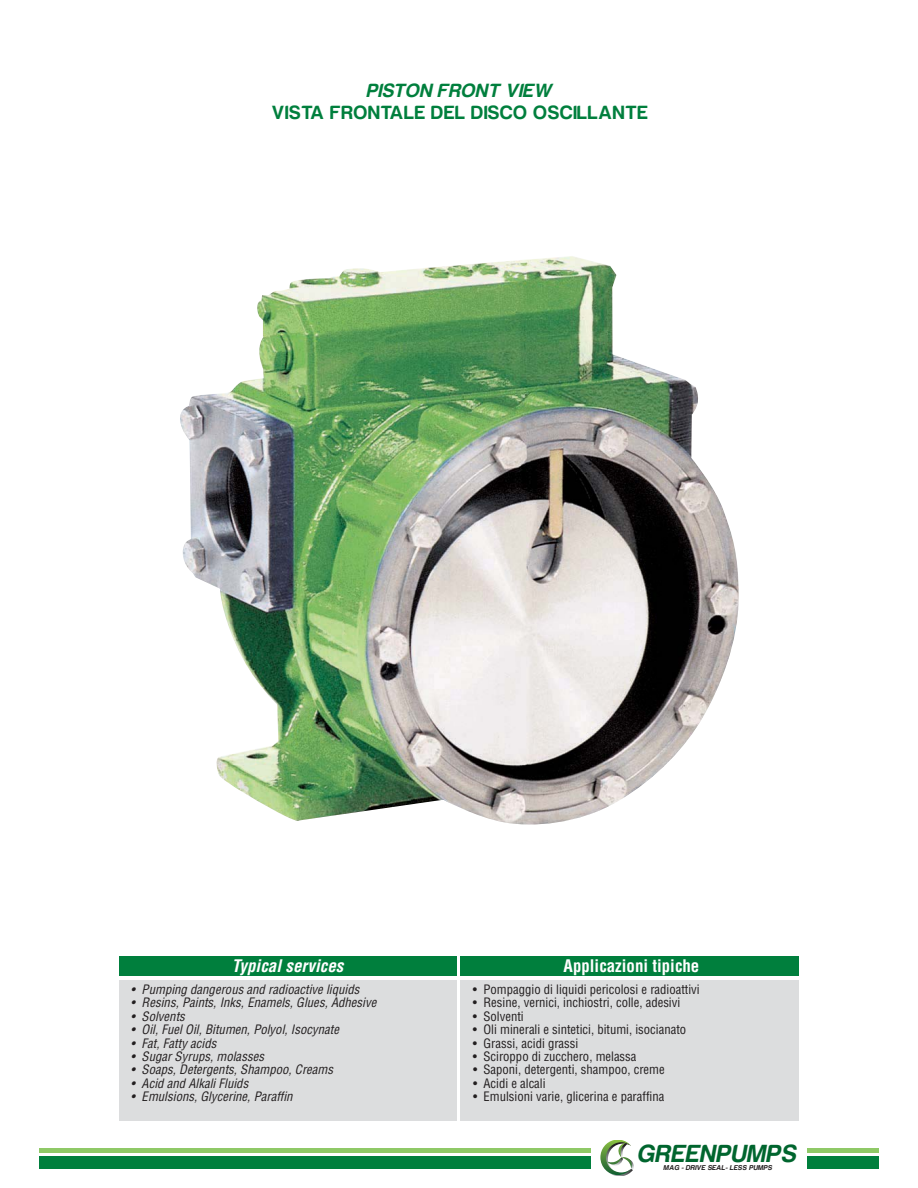
<style>
.page{position:relative;width:918px;height:1188px;background:#fff}
.page>*{position:absolute;margin:0;border:0;box-sizing:border-box;transform-origin:0 0}
.t1{font:italic 700 25.5px "Harabara";letter-spacing:.05em;color:#00652e}
.t2{font:700 19.8px "Harabara";letter-spacing:.05em;color:#007f3d}
.t3{font:italic 700 19.8px "Harabara";letter-spacing:.05em;color:#007f3d}
.t4{font:700 condensed 16.95px "Helvetica";color:#fff}
.t5{font:italic 700 condensed 16.95px "Helvetica";letter-spacing:.005em;color:#fff}
.t6{font:condensed 12.75px "Helvetica";color:#231f20}
.t7{font:italic condensed 12.75px "Helvetica";letter-spacing:.005em;color:#231f20}
.t8{font:italic 700 7.35px "Harabara";letter-spacing:.05em;color:#231f20}
</style>
<div class="page">
<hr style="left:807px;top:1148px;width:72px;height:4px;background:#8fc967">
<div style="left:807px;top:1156px;width:72px;height:12px;background:#007f3d"></div>
<svg style="left:600px;top:1140px;width:34px;height:36px"></svg>
<hr style="left:39px;top:1148px;width:552px;height:4px;background:#8fc967">
<div style="left:39px;top:1156px;width:552px;height:12px;background:#007f3d"></div>
<img style="left:180px;top:256px;width:559px;height:569px">
<div style="left:119px;top:956px;width:338px;height:20px;background:#007f3d"></div>
<div style="left:461px;top:956px;width:338px;height:20px;background:#007f3d"></div>
<div style="left:119px;top:980px;width:338px;height:140px;background:#dcddde"></div>
<div style="left:461px;top:980px;width:338px;height:140px;background:#dcddde"></div>
<h2 class="t3" style="left:367px;top:78px;width:186px">PISTON FRONT VIEW</h2>
<h2 class="t2" style="left:272px;top:101px;width:377px">VISTA FRONTALE DEL DISCO OSCILLANTE</h2>
<h3 class="t5" style="left:232px;top:960px;width:113px">Typical services</h3>
<h3 class="t4" style="left:564px;top:960px;width:137px">Applicazioni tipiche</h3>
<p class="t7" style="left:131px;top:984px;width:230px">• Pumping dangerous and radioactive liquids</p>
<p class="t7" style="left:131px;top:998px;width:247px">• Resins, Paints, Inks, Enamels, Glues, Adhesive</p>
<p class="t7" style="left:131px;top:1011px;width:55px">• Solvents</p>
<p class="t7" style="left:131px;top:1025px;width:210px">• Oil, Fuel Oil, Bitumen, Polyol, Isocynate</p>
<p class="t7" style="left:131px;top:1038px;width:87px">• Fat, Fatty acids</p>
<p class="t7" style="left:131px;top:1051px;width:135px">• Sugar Syrups, molasses</p>
<p class="t7" style="left:131px;top:1065px;width:204px">• Soaps, Detergents, Shampoo, Creams</p>
<p class="t7" style="left:131px;top:1078px;width:119px">• Acid and Alkali Fluids</p>
<p class="t7" style="left:131px;top:1092px;width:163px">• Emulsions, Glycerine, Paraffin</p>
<p class="t6" style="left:473px;top:984px;width:228px">• Pompaggio di liquidi pericolosi e radioattivi</p>
<p class="t6" style="left:473px;top:998px;width:209px">• Resine, vernici, inchiostri, colle, adesivi</p>
<p class="t6" style="left:473px;top:1011px;width:52px">• Solventi</p>
<p class="t6" style="left:473px;top:1025px;width:215px">• Oli minerali e sintetici, bitumi, isocianato</p>
<p class="t6" style="left:473px;top:1038px;width:107px">• Grassi, acidi grassi</p>
<p class="t6" style="left:473px;top:1051px;width:165px">• Sciroppo di zucchero, melassa</p>
<p class="t6" style="left:473px;top:1065px;width:193px">• Saponi, detergenti, shampoo, creme</p>
<p class="t6" style="left:473px;top:1078px;width:74px">• Acidi e alcali</p>
<p class="t6" style="left:473px;top:1092px;width:193px">• Emulsioni varie, glicerina e paraffina</p>
<h1 class="t1" style="left:637px;top:1138px;width:160px">GREENPUMPS</h1>
<p class="t8" style="left:664px;top:1163px;width:110px">MAG - DRIVE SEAL- LESS PUMPS</p>
</div>
